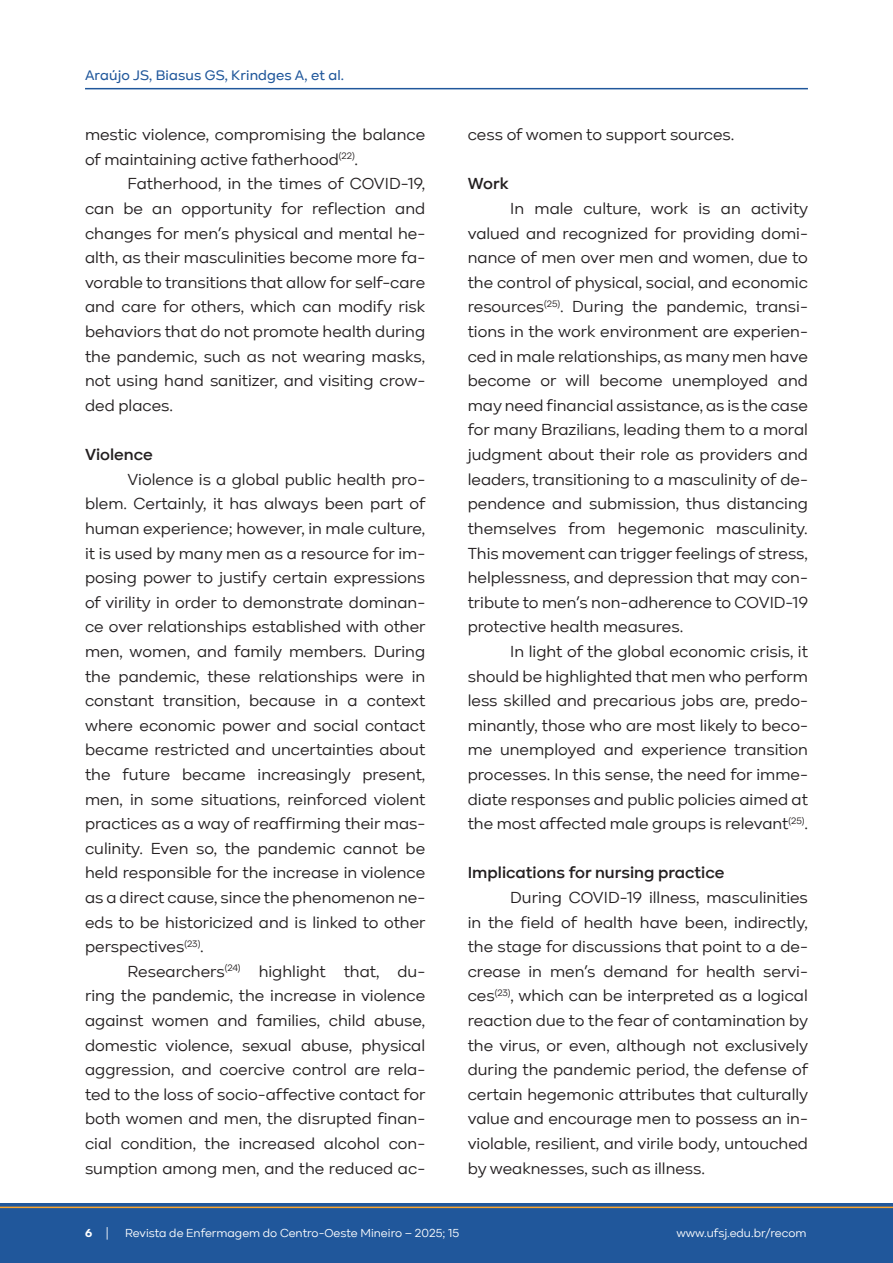
<style>
.page{position:relative;width:893px;height:1263px;background:#fff}
.page>*{position:absolute;margin:0;border:0;box-sizing:border-box;transform-origin:0 0}
.Texto_artigo{font:16.5px/24.6px "Kinetika";color:#231f20;text-align:justify}
.Texto_artigo-2{font:600 16.5px "Kinetika";color:#231f20}
.t1{font:500 14.25px "Kinetika";letter-spacing:.01em;color:#20579b}
.t2{font:12px "Kinetika";color:#fff}
.t3{font:700 12px "Kinetika";color:#fff}
.s1{font-weight:400}
</style>
<div class="page">
<div style="left:0;top:1203px;width:893px;height:60px;background:#20579b"></div>
<hr style="left:0;top:1206px;width:893px;height:2px;background:#f9a42e">
<hr style="left:85px;top:88px;width:723px;height:1px;background:#20579b">
<p class="t1" style="left:85px;top:67px;width:261px">Araújo JS, Biasus GS, Krindges A, et al.</p>
<p class="Texto_artigo" style="left:85px;top:122px;width:342px">mestic violence, compromising the balance of maintaining active fatherhood<sup>(22)</sup>.</p>
<p class="Texto_artigo" style="left:85px;top:172px;width:342px;text-indent:43px">Fatherhood, in the times of COVID-19, can be an opportunity for reflection and changes for men’s physical and mental he&shy;alth, as their masculinities become more fa&shy;vorable to transitions that allow for self-care and care for others, which can modify risk behaviors that do not promote health during the pandemic, such as not wearing masks, not using hand sanitizer, and visiting crow&shy;ded places.</p>
<p class="Texto_artigo-2" style="left:85px;top:445px;width:69px">Violence</p>
<p class="Texto_artigo" style="left:85px;top:467px;width:342px;text-indent:43px">Violence is a global public health pro&shy;blem. Certainly, it has always been part of human experience; however, in male culture, it is used by many men as a resource for im&shy;posing power to justify certain expressions of virility in order to demonstrate dominan&shy;ce over relationships established with other men, women, and family members. During the pandemic, these relationships were in constant transition, because in a context where economic power and social contact became restricted and uncertainties about the future became increasingly present, men, in some situations, reinforced violent practices as a way of reaffirming their mas&shy;culinity. Even so, the pandemic cannot be held responsible for the increase in violence as a direct cause, since the phenomenon ne&shy;eds to be historicized and is linked to other perspectives<sup>(23)</sup>.</p>
<p class="Texto_artigo" style="left:85px;top:959px;width:342px;text-indent:43px">Researchers<sup>(24)</sup> highlight that, du&shy;ring the pandemic, the increase in violence against women and families, child abuse, domestic violence, sexual abuse, physical aggression, and coercive control are rela&shy;ted to the loss of socio-affective contact for both women and men, the disrupted finan&shy;cial condition, the increased alcohol con&shy;sumption among men, and the reduced ac-</p>
<p class="Texto_artigo" style="left:468px;top:122px;width:268px">cess of women to support sources.</p>
<p class="Texto_artigo-2" style="left:468px;top:174px;width:42px">Work</p>
<p class="Texto_artigo" style="left:468px;top:196px;width:342px;text-indent:43px">In male culture, work is an activity valued and recognized for providing domi&shy;nance of men over men and women, due to the control of physical, social, and economic resources<sup>(25)</sup>. During the pandemic, transi&shy;tions in the work environment are experien&shy;ced in male relationships, as many men have become or will become unemployed and may need financial assistance, as is the case for many Brazilians, leading them to a moral judgment about their role as providers and leaders, transitioning to a masculinity of de&shy;pendence and submission, thus distancing themselves from hegemonic masculinity.<br>This movement can trigger feelings of stress, helplessness, and depression that may con&shy;tribute to men’s non-adherence to COVID-19 protective health measures.</p>
<p class="Texto_artigo" style="left:468px;top:639px;width:342px;text-indent:43px">In light of the global economic crisis, it should be highlighted that men who perform less skilled and precarious jobs are, predo&shy;minantly, those who are most likely to beco&shy;me unemployed and experience transition processes. In this sense, the need for imme&shy;diate responses and public policies aimed at the most affected male groups is relevant<sup>(25)</sup>.</p>
<p class="Texto_artigo-2" style="left:468px;top:863px;width:258px">Implications for nursing practice</p>
<p class="Texto_artigo" style="left:468px;top:885px;width:342px;text-indent:43px">During COVID-19 illness, masculinities in the field of health have been, indirectly, the stage for discussions that point to a de&shy;crease in men’s demand for health servi&shy;ces<sup>(23)</sup>, which can be interpreted as a logical reaction due to the fear of contamination by the virus, or even, although not exclusively during the pandemic period, the defense of certain hegemonic attributes that culturally value and encourage men to possess an in&shy;violable, resilient, and virile body, untouched by weaknesses, such as illness.</p>
<p class="t3" style="left:85px;top:1225px;width:25px">6 <span class="s1">|</span></p>
<p class="t2" style="left:125px;top:1226px;width:336px">Revista de Enfermagem do Centro-Oeste Mineiro – 2025; 15</p>
<p class="t2" style="left:676px;top:1226px;width:132px">www.ufsj.edu.br/recom</p>
</div>
